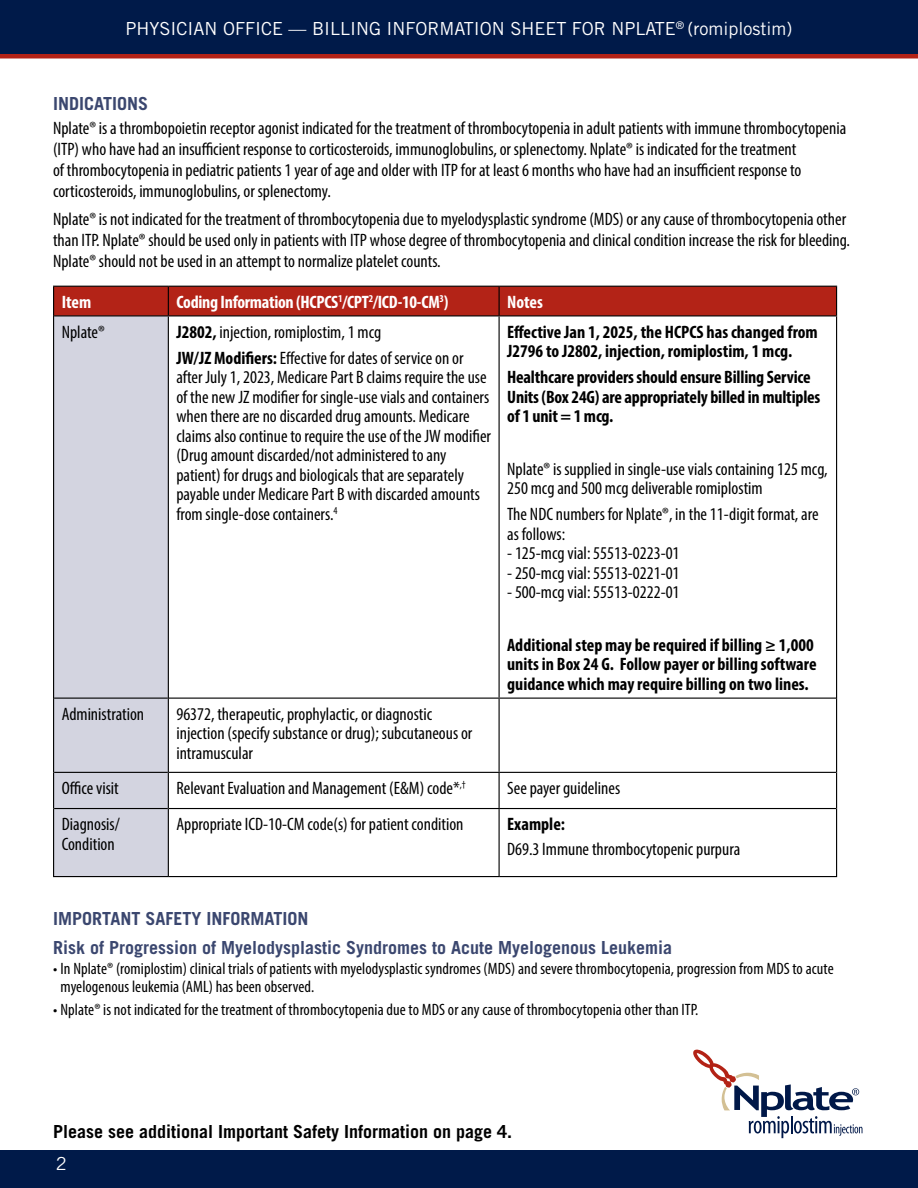
<style>
.page{position:relative;width:918px;height:1188px;background:#fff}
.page>*{position:absolute;margin:0;border:0;box-sizing:border-box;transform-origin:0 0}
.t1{font:condensed 18px/19.5px "Myriad Pro";color:#000}
.t2{font:700 condensed 18px/19.5px "Myriad Pro";color:#000}
.t3{font:700 18px/29.7px "Trade Gothic LT Std";color:#3b476f}
.t4{font:18px "Trade Gothic LT Std";color:#fff}
.t5{font:700 18px "Trade Gothic LT Std";color:#000}
.t6{font:700 condensed 18px "Myriad Pro";letter-spacing:-.015em;color:#fff}
.t7{font:condensed 16.5px/18px "Myriad Pro";letter-spacing:.005em;color:#000}
.s1{font-weight:700}
</style>
<div class="page">
<div style="left:0;top:1151px;width:918px;height:37px;background:#001a49"></div>
<svg style="left:693px;top:1049px;width:169px;height:89px"></svg>
<div style="left:0;top:0;width:918px;height:54px;background:#001a49"></div>
<hr style="left:0;top:54px;width:918px;height:4px;background:#b32317">
<div style="left:54px;top:316px;width:114px;height:560px;background:#d3d4e0"></div>
<hr style="left:54px;top:698px;width:114px;height:1px;background:#000">
<hr style="left:169px;top:698px;width:330px;height:1px;background:#000">
<hr style="left:54px;top:772px;width:114px;height:1px;background:#000">
<hr style="left:169px;top:772px;width:330px;height:1px;background:#000">
<hr style="left:54px;top:808px;width:114px;height:1px;background:#000">
<hr style="left:169px;top:808px;width:330px;height:1px;background:#000">
<hr style="left:169px;top:876px;width:330px;height:1px;background:#000">
<hr style="left:53px;top:316px;width:1px;height:382px;background:#000">
<div style="left:53px;top:286px;width:784px;height:30px;background:#b32317"></div>
<hr style="left:54px;top:315px;width:114px;height:1px;background:#000">
<hr style="left:168px;top:315px;width:331px;height:1px;background:#000">
<hr style="left:168px;top:316px;width:1px;height:382px;background:#000">
<hr style="left:499px;top:316px;width:1px;height:382px;background:#000">
<hr style="left:836px;top:316px;width:1px;height:382px;background:#000">
<hr style="left:499px;top:315px;width:338px;height:1px;background:#000">
<hr style="left:53px;top:698px;width:1px;height:74px;background:#000">
<hr style="left:168px;top:698px;width:1px;height:74px;background:#000">
<hr style="left:499px;top:699px;width:1px;height:73px;background:#000">
<hr style="left:836px;top:698px;width:1px;height:74px;background:#000">
<hr style="left:499px;top:698px;width:337px;height:1px;background:#000">
<hr style="left:53px;top:772px;width:1px;height:37px;background:#000">
<hr style="left:168px;top:772px;width:1px;height:37px;background:#000">
<hr style="left:499px;top:773px;width:1px;height:35px;background:#000">
<hr style="left:836px;top:772px;width:1px;height:37px;background:#000">
<hr style="left:499px;top:772px;width:337px;height:1px;background:#000">
<hr style="left:53px;top:809px;width:1px;height:67px;background:#000">
<hr style="left:53px;top:876px;width:116px;height:1px;background:#000">
<hr style="left:168px;top:809px;width:1px;height:67px;background:#000">
<hr style="left:499px;top:809px;width:1px;height:67px;background:#000">
<hr style="left:836px;top:809px;width:1px;height:67px;background:#000">
<hr style="left:499px;top:808px;width:337px;height:1px;background:#000">
<hr style="left:499px;top:876px;width:338px;height:1px;background:#000">
<p class="t4" style="left:126px;top:17px;width:668px">PHYSICIAN OFFICE — BILLING INFORMATION SHEET FOR NPLATE<sup>®</sup> (romiplostim)</p>
<p class="t3" style="left:53px;top:89px;width:97px">INDICATIONS</p>
<p class="t1" style="left:53px;top:117px;width:795px;line-height:21px">Nplate® is a thrombopoietin receptor agonist indicated for the treatment of thrombocytopenia in adult patients with immune thrombocytopenia (ITP) who have had an insufficient response to corticosteroids, immunoglobulins, or splenectomy. Nplate® is indicated for the treatment<br>of thrombocytopenia in pediatric patients 1 year of age and older with ITP for at least 6 months who have had an insufficient response to corticosteroids, immunoglobulins, or splenectomy.</p>
<p class="t1" style="left:53px;top:208px;width:799px;line-height:21px">Nplate® is not indicated for the treatment of thrombocytopenia due to myelodysplastic syndrome (MDS) or any cause of thrombocytopenia other than ITP. Nplate® should be used only in patients with ITP whose degree of thrombocytopenia and clinical condition increase the risk for bleeding.<br>Nplate® should not be used in an attempt to normalize platelet counts.</p>
<p class="t6" style="left:62px;top:291px;width:31px">Item</p>
<p class="t6" style="left:176px;top:291px;width:274px">Coding Information (HCPCS<sup>1</sup>/CPT<sup>2</sup>/ICD-10-CM<sup>3</sup>)</p>
<p class="t6" style="left:507px;top:291px;width:37px">Notes</p>
<p class="t1" style="left:62px;top:322px;width:45px">Nplate®</p>
<p class="t1" style="left:176px;top:318px;width:289px;line-height:26.2px"><span class="s1">J2802,</span> injection, romiplostim, 1 mcg<br><span class="s1">JW/JZ Modifiers:</span> Effective for dates of service on or</p>
<p class="t1" style="left:176px;top:367px;width:316px">after July 1, 2023, Medicare Part B claims require the use of the new JZ modifier for single-use vials and containers when there are no discarded drug amounts. Medicare claims also continue to require the use of the JW modifier (Drug amount discarded/not administered to any patient) for drugs and biologicals that are separately payable under Medicare Part B with discarded amounts from single-dose containers.<sup>4</sup></p>
<p class="t2" style="left:507px;top:321px;width:312px">Effective Jan 1, 2025, the HCPCS has changed from<br>J2796 to J2802, injection, romiplostim, 1 mcg.</p>
<p class="t2" style="left:507px;top:367px;width:315px">Healthcare providers should ensure Billing Service<br>Units (Box 24G) are appropriately billed in multiples of 1 unit = 1 mcg.</p>
<p class="t1" style="left:507px;top:459px;width:322px">Nplate® is supplied in single-use vials containing 125 mcg,<br>250 mcg and 500 mcg deliverable romiplostim</p>
<p class="t1" style="left:507px;top:505px;width:313px">The NDC numbers for Nplate®, in the 11-digit format, are as follows:</p>
<p class="t1" style="left:507px;top:544px;width:174px">- 125-mcg vial: 55513-0223-01</p>
<p class="t1" style="left:507px;top:563px;width:174px">- 250-mcg vial: 55513-0221-01</p>
<p class="t1" style="left:507px;top:583px;width:174px">- 500-mcg vial: 55513-0222-01</p>
<p class="t2" style="left:507px;top:635px;width:311px">Additional step may be required if billing ≥ 1,000 units in Box 24 G. Follow payer or billing software guidance which may require billing on two lines.</p>
<p class="t1" style="left:62px;top:704px;width:84px">Administration</p>
<p class="t1" style="left:176px;top:704px;width:298px">96372, therapeutic, prophylactic, or diagnostic injection (specify substance or drug); subcutaneous or intramuscular</p>
<p class="t1" style="left:62px;top:778px;width:59px">Office visit</p>
<p class="t1" style="left:176px;top:778px;width:291px">Relevant Evaluation and Management (E&amp;M) code*<sup>,†</sup></p>
<p class="t1" style="left:507px;top:778px;width:115px">See payer guidelines</p>
<p class="t1" style="left:62px;top:814px;width:60px">Diagnosis/<br>Condition</p>
<p class="t1" style="left:176px;top:814px;width:289px">Appropriate ICD-10-CM code(s) for patient condition</p>
<p class="t2" style="left:507px;top:814px;width:59px">Example:</p>
<p class="t1" style="left:507px;top:839px;width:235px">D69.3 Immune thrombocytopenic purpura</p>
<p class="t3" style="left:53px;top:903px;width:621px">IMPORTANT SAFETY INFORMATION<br>Risk of Progression of Myelodysplastic Syndromes to Acute Myelogenous Leukemia</p>
<p class="t7" style="left:61px;top:960px;width:775px;text-indent:-8px">• In Nplate® (romiplostim) clinical trials of patients with myelodysplastic syndromes (MDS) and severe thrombocytopenia, progression from MDS to acute myelogenous leukemia (AML) has been observed.</p>
<p class="t7" style="left:53px;top:1000px;width:647px">• Nplate® is not indicated for the treatment of thrombocytopenia due to MDS or any cause of thrombocytopenia other than ITP.</p>
<p class="t5" style="left:53px;top:1120px;width:461px">Please see additional Important Safety Information on page 4.</p>
<p class="t4" style="left:56px;top:1153px;width:12px">2</p>
</div>
